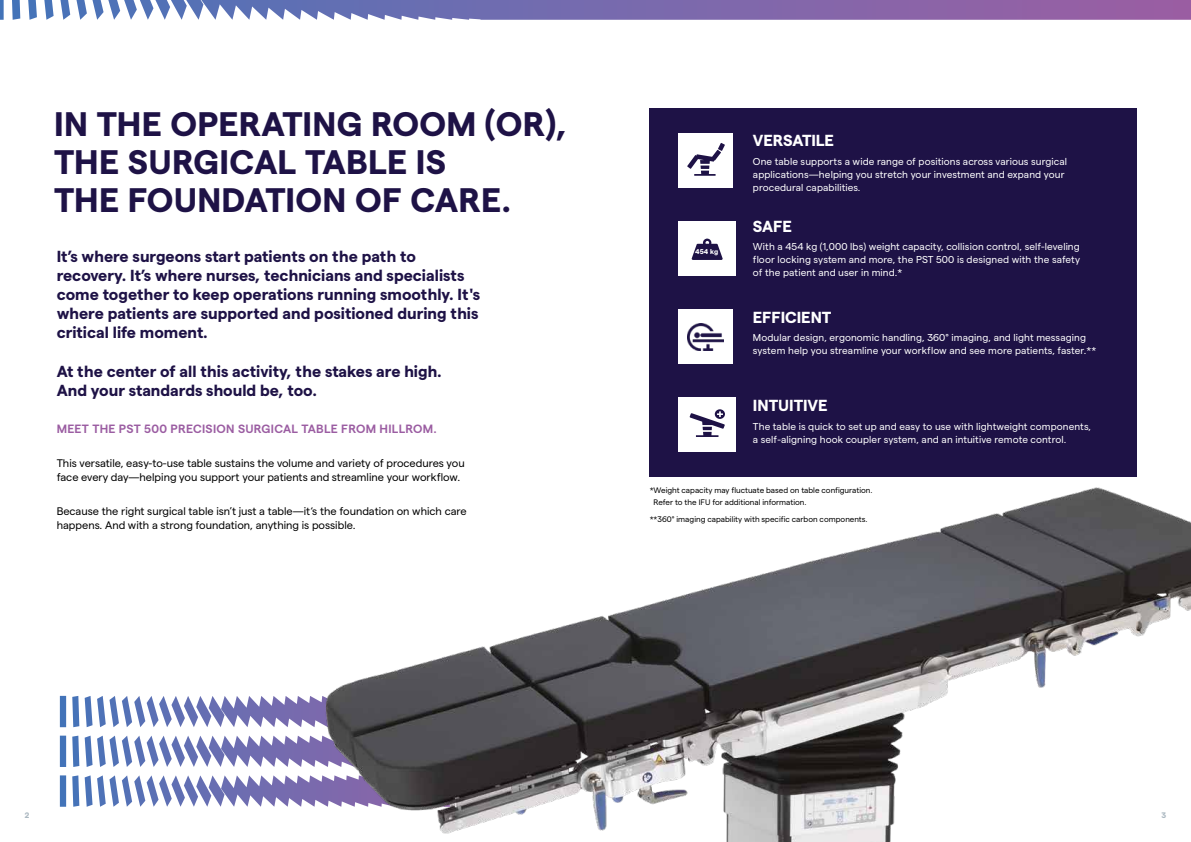
<style>
.page{position:relative;width:1191px;height:842px;background:#fff}
.page>*{position:absolute;margin:0;border:0;box-sizing:border-box;transform-origin:0 0}
.t1{font:700 34px/38px "Matter";letter-spacing:.01em;color:#1e1246}
.t2{font:700 16px/19px "Matter";color:#1e1246}
.t3{font:700 16px "Matter";color:#fff}
.t4{font:600 12px "Matter";letter-spacing:.025em;color:#9b5da2}
.t5{font:11px/14px "Matter";color:#000}
.t6{font:10px/13px "Matter";letter-spacing:.01em;color:#fff}
.t7{font:8px/12px "Matter";color:#000}
.t8{font:700 8px "Matter";color:#abb8c1}
.t9{font:700 7px "Matter";color:#fff}
</style>
<div class="page">
<div style="left:649px;top:108px;width:488px;height:368px;background:#1e1246"></div>
<svg style="left:60px;top:696px;width:247px;height:111px"></svg>
<img style="left:307px;top:450px;width:884px;height:392px">
<svg style="left:0;top:0;width:1191px;height:20px"></svg>
<div style="left:678px;top:398px;width:57px;height:54px;background:#fff"></div>
<svg style="left:689px;top:409px;width:36px;height:28px"></svg>
<div style="left:678px;top:221px;width:57px;height:54px;background:#fff"></div>
<div style="left:678px;top:310px;width:54px;height:54px;background:#fff"></div>
<div style="left:678px;top:133px;width:54px;height:54px;background:#fff"></div>
<svg style="left:687px;top:143px;width:38px;height:33px"></svg>
<svg style="left:691px;top:239px;width:31px;height:21px"></svg>
<img style="left:687px;top:323px;width:36px;height:27px">
<h1 class="t1" style="left:54px;top:102px;width:514px">IN THE OPERATING ROOM (OR),<br>THE SURGICAL TABLE IS<br>THE FOUNDATION OF CARE.</h1>
<p class="t2" style="left:57px;top:246px;width:425px">It’s where surgeons start patients on the path to recovery. It’s where nurses, technicians and specialists come together to keep operations running smoothly. It's where patients are supported and positioned during this critical life moment.</p>
<h2 class="t2" style="left:57px;top:360px;width:387px">At the center of all this activity, the stakes are high.<br>And your standards should be, too.</h2>
<p class="t4" style="left:57px;top:420px;width:382px">MEET THE PST 500 PRECISION SURGICAL TABLE FROM HILLROM.</p>
<p class="t5" style="left:57px;top:455px;width:410px">This versatile, easy-to-use table sustains the volume and variety of procedures you face every day—helping you support your patients and streamline your workflow.</p>
<p class="t5" style="left:57px;top:503px;width:411px">Because the right surgical table isn’t just a table—it‘s the foundation on which care happens. And with a strong foundation, anything is possible.</p>
<p class="t9" style="left:695px;top:246px;width:25px">454 kg</p>
<h2 class="t3" style="left:753px;top:129px;width:83px">VERSATILE</h2>
<p class="t6" style="left:753px;top:154px;width:316px">One table supports a wide range of positions across various surgical applications—helping you stretch your investment and expand your procedural capabilities.</p>
<h2 class="t3" style="left:753px;top:214px;width:40px">SAFE</h2>
<p class="t6" style="left:753px;top:239px;width:329px;text-align:justify">With a 454 kg (1,000 lbs) weight capacity, collision control, self-leveling floor locking system and more, the PST 500 is designed with the safety of the patient and user in mind.*</p>
<h2 class="t3" style="left:753px;top:305px;width:80px">EFFICIENT</h2>
<p class="t6" style="left:753px;top:331px;width:345px">Modular design, ergonomic handling, 360° imaging, and light messaging system help you streamline your workflow and see more patients, faster.**</p>
<h2 class="t3" style="left:753px;top:393px;width:76px">INTUITIVE</h2>
<p class="t6" style="left:753px;top:419px;width:340px">The table is quick to set up and easy to use with lightweight components, a self-aligning hook coupler system, and an intuitive remote control.</p>
<p class="t7" style="left:653px;top:483px;width:220px;text-indent:-4px">*Weight capacity may fluctuate based on table configuration.<br>Refer to the IFU for additional information.</p>
<p class="t7" style="left:649px;top:512px;width:219px">**360° imaging capability with specific carbon components.</p>
<p class="t8" style="left:25px;top:809px;width:6px">2</p>
<p class="t8" style="left:1161px;top:809px;width:6px">3</p>
</div>
